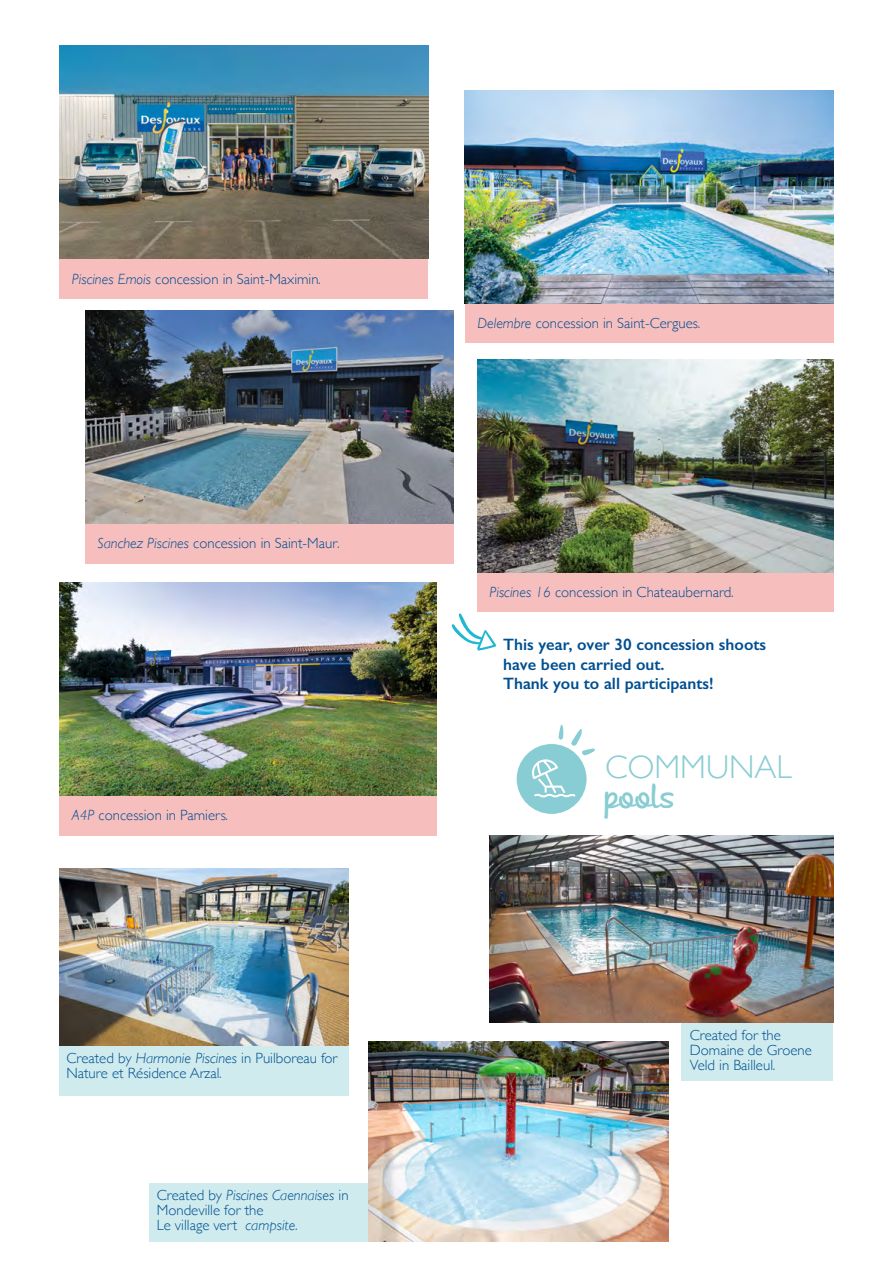
<style>
.page{position:relative;width:893px;height:1263px;background:#fff}
.page>*{position:absolute;margin:0;border:0;box-sizing:border-box;transform-origin:0 0}
.t1{font:300 33px "Gill Sans";color:#88cdd3}
.t2{font:700 33px "Andrea II Script Upright";letter-spacing:-.01em;color:#88cdd3}
.t3{font:600 16.5px/19.8px "Gill Sans";color:#004f91}
.t4{font:300 14.85px/15px "Gill Sans";color:#004f91}
.s1{font-style:italic}
</style>
<div class="page">
<div style="left:60px;top:259px;width:368px;height:40px;background:#f7bebe"></div>
<div style="left:465px;top:304px;width:368px;height:39px;background:#f7bebe"></div>
<div style="left:85px;top:524px;width:369px;height:39px;background:#f7bebe"></div>
<div style="left:477px;top:573px;width:356px;height:39px;background:#f7bebe"></div>
<div style="left:60px;top:796px;width:377px;height:39px;background:#f7bebe"></div>
<div style="left:60px;top:1045px;width:289px;height:50px;background:#cfebed"></div>
<div style="left:149px;top:1183px;width:220px;height:59px;background:#cfebed"></div>
<div style="left:681px;top:1023px;width:152px;height:58px;background:#cfebed"></div>
<img style="left:60px;top:46px;width:368px;height:213px">
<img style="left:465px;top:90px;width:368px;height:214px">
<img style="left:85px;top:310px;width:369px;height:214px">
<img style="left:477px;top:359px;width:356px;height:214px">
<img style="left:60px;top:583px;width:377px;height:213px">
<div style="left:517px;top:744px;width:70px;height:70px;background:#88cdd3;border-radius:50%"></div>
<svg style="left:532px;top:724px;width:63px;height:74px"></svg>
<svg style="left:451px;top:613px;width:45px;height:38px"></svg>
<img style="left:60px;top:868px;width:289px;height:177px">
<img style="left:369px;top:1042px;width:299px;height:200px">
<img style="left:489px;top:835px;width:344px;height:188px">
<p class="t4" style="left:72px;top:270px;width:251px"><span class="s1">Piscines Emois</span> concession in Saint-Maximin<span class="s1">.</span></p>
<p class="t4" style="left:98px;top:535px;width:244px"><span class="s1">Sanchez Piscines</span> concession in Saint-Maur<span class="s1">.</span></p>
<p class="t4" style="left:72px;top:807px;width:158px"><span class="s1">A4P</span> concession in Pamiers<span class="s1">.</span></p>
<p class="t4" style="left:66px;top:1050px;width:273px">Created by <span class="s1">Harmonie Piscines</span> in Puilboreau for<br>Nature et Résidence Arzal<span class="s1">.</span></p>
<p class="t4" style="left:157px;top:1186px;width:193px">Created by <span class="s1">Piscines Caennaises</span> in<br>Mondeville for the<br>Le village vert <span class="s1">campsite.</span></p>
<p class="t4" style="left:477px;top:315px;width:225px"><span class="s1">Delembre</span> concession in Saint-Cergues<span class="s1">.</span></p>
<p class="t4" style="left:489px;top:584px;width:246px"><span class="s1">Piscines 16</span> concession in Chateaubernard<span class="s1">.</span></p>
<p class="t3" style="left:503px;top:634px;width:265px">This year, over 30 concession shoots have been carried out.<br>Thank you to all participants!</p>
<h1 class="t1" style="left:605px;top:741px;width:189px">COMMUNAL</h1>
<h1 class="t2" style="left:605px;top:777px;width:72px">pools</h1>
<p class="t4" style="left:690px;top:1027px;width:123px">Created for the<br>Domaine de Groene<br>Veld in Bailleul<span class="s1">.</span></p>
</div>
